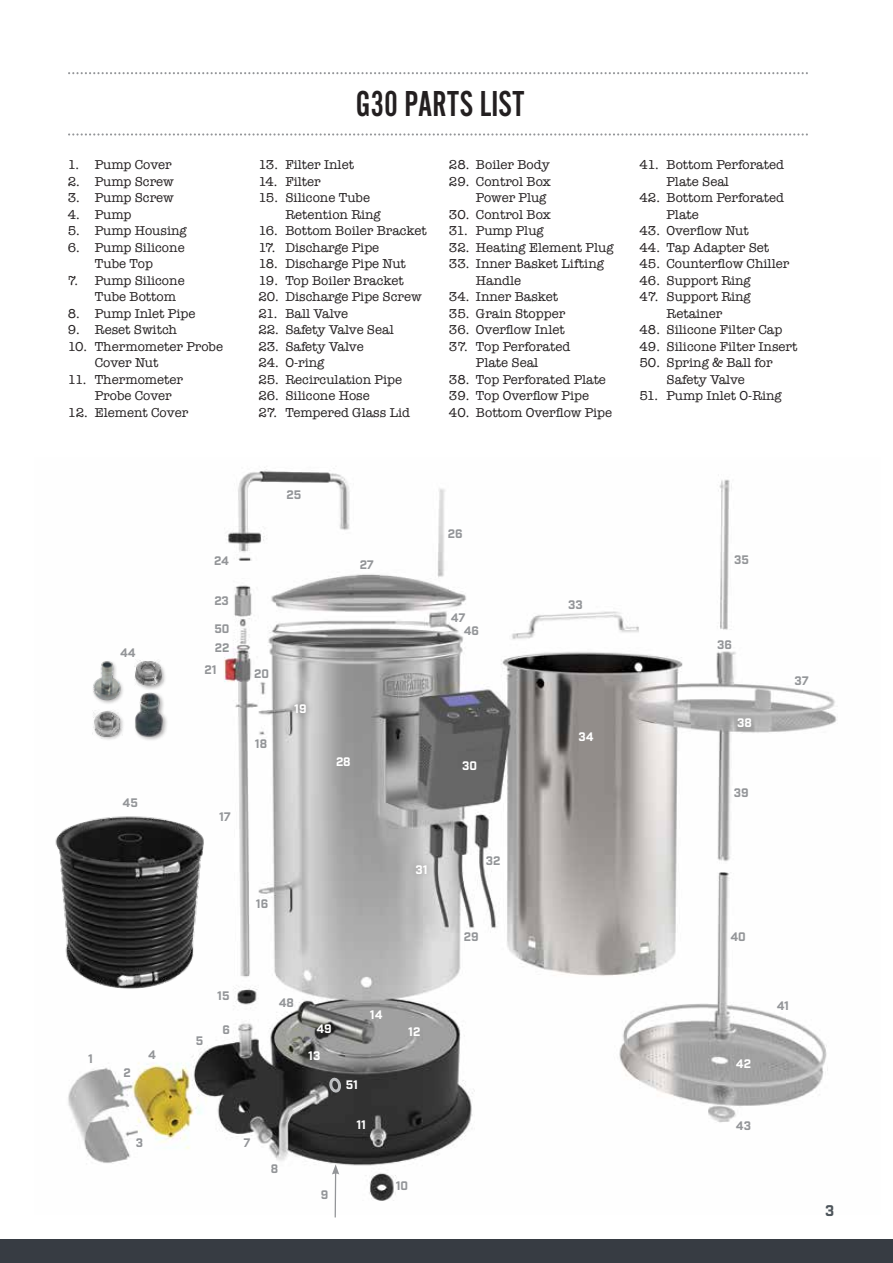
<style>
.page{position:relative;width:893px;height:1263px;background:#fff}
.page>*{position:absolute;margin:0;border:0;box-sizing:border-box;transform-origin:0 0}
.t1{font:37.5px "Alternate Got No 2 D";color:#231f20}
.t2{font:15px "Industry Inc Base";color:#4d555b}
.t3{font:13.2px/16.5px "American Typewriter";color:#231f20}
.t4{font:12px/13.2px "Industry Inc Base";color:#939598}
.t5{font:12px "Industry Inc Base";color:#fff}
</style>
<div class="page">
<div style="left:0;top:1239px;width:893px;height:24px;background:#373c43"></div>
<img style="left:68px;top:467px;width:769px;height:747px">
<hr style="left:335px;top:1172px;width:1px;height:45px;background:#939598">
<svg style="left:332px;top:1164px;width:7px;height:10px"></svg>
<div style="left:309px;top:1017px;width:30px;height:25px;background:#231f20;opacity:.75"></div>
<div style="left:409px;top:857px;width:25px;height:25px;background:#231f20;opacity:.3"></div>
<div style="left:287px;top:697px;width:27px;height:25px;background:#231f20;opacity:.5"></div>
<div style="left:134px;top:660px;width:33px;height:31px;background:#231f20;opacity:.4"></div>
<img style="left:135px;top:660px;width:28px;height:28px">
<img style="left:87px;top:655px;width:39px;height:51px">
<img style="left:131px;top:688px;width:38px;height:54px">
<div style="left:93px;top:709px;width:32px;height:32px;background:#231f20;opacity:.4"></div>
<img style="left:93px;top:709px;width:29px;height:29px">
<svg style="left:328px;top:1078px;width:15px;height:15px"></svg>
<img style="left:55px;top:796px;width:163px;height:206px">
<svg style="left:68px;top:72px;width:740px;height:2px"></svg>
<svg style="left:68px;top:133px;width:740px;height:3px"></svg>
<p class="t3" style="left:68px;top:156px;width:105px">1. Pump Cover</p>
<p class="t3" style="left:68px;top:173px;width:107px">2. Pump Screw</p>
<p class="t3" style="left:68px;top:189px;width:107px">3. Pump Screw</p>
<p class="t3" style="left:68px;top:206px;width:65px">4. Pump</p>
<p class="t3" style="left:68px;top:222px;width:121px">5. Pump Housing</p>
<p class="t3" style="left:68px;top:239px;width:118px;text-align:center">6. Pump Silicone<br>Tube Top</p>
<p class="t3" style="left:95px;top:272px;width:91px;text-indent:-27px">7. Pump Silicone<br>Tube Bottom</p>
<p class="t3" style="left:68px;top:305px;width:129px">8. Pump Inlet Pipe</p>
<p class="t3" style="left:68px;top:321px;width:111px">9. Reset Switch</p>
<p class="t3" style="left:95px;top:338px;width:130px;text-indent:-27px">10. Thermometer Probe<br>Cover Nut</p>
<p class="t3" style="left:95px;top:371px;width:90px;text-indent:-27px">11. Thermometer<br>Probe Cover</p>
<p class="t3" style="left:68px;top:404px;width:122px">12. Element Cover</p>
<h1 class="t1" style="left:356px;top:84px;width:170px">G30 PARTS LIST</h1>
<p class="t3" style="left:258px;top:156px;width:97px">13. Filter Inlet</p>
<p class="t3" style="left:258px;top:173px;width:64px">14. Filter</p>
<p class="t3" style="left:285px;top:189px;width:97px;text-indent:-27px">15. Silicone Tube<br>Retention Ring</p>
<p class="t3" style="left:258px;top:222px;width:170px">16. Bottom Boiler Bracket</p>
<p class="t3" style="left:258px;top:239px;width:122px">17. Discharge Pipe</p>
<p class="t3" style="left:258px;top:255px;width:149px">18. Discharge Pipe Nut</p>
<p class="t3" style="left:258px;top:272px;width:147px">19. Top Boiler Bracket</p>
<p class="t3" style="left:258px;top:288px;width:165px">20. Discharge Pipe Screw</p>
<p class="t3" style="left:258px;top:305px;width:91px">21. Ball Valve</p>
<p class="t3" style="left:258px;top:321px;width:137px">22. Safety Valve Seal</p>
<p class="t3" style="left:258px;top:338px;width:107px">23. Safety Valve</p>
<p class="t3" style="left:258px;top:354px;width:68px">24. O-ring</p>
<p class="t3" style="left:258px;top:371px;width:145px">25. Recirculation Pipe</p>
<p class="t3" style="left:258px;top:387px;width:113px">26. Silicone Hose</p>
<p class="t3" style="left:258px;top:404px;width:153px">27. Tempered Glass Lid</p>
<p class="t3" style="left:449px;top:156px;width:102px">28. Boiler Body</p>
<p class="t3" style="left:476px;top:173px;width:77px;text-indent:-27px">29. Control Box<br>Power Plug</p>
<p class="t3" style="left:449px;top:206px;width:104px">30. Control Box</p>
<p class="t3" style="left:449px;top:222px;width:96px">31. Pump Plug</p>
<p class="t3" style="left:449px;top:239px;width:166px">32. Heating Element Plug</p>
<p class="t3" style="left:476px;top:255px;width:130px;text-indent:-27px">33. Inner Basket Lifting<br>Handle</p>
<p class="t3" style="left:449px;top:288px;width:111px">34. Inner Basket</p>
<p class="t3" style="left:449px;top:305px;width:118px">35. Grain Stopper</p>
<p class="t3" style="left:449px;top:321px;width:117px">36. Overflow Inlet</p>
<p class="t3" style="left:449px;top:338px;width:123px;text-align:center">37. Top Perforated<br>Plate Seal</p>
<p class="t3" style="left:449px;top:371px;width:159px">38. Top Perforated Plate</p>
<p class="t3" style="left:449px;top:387px;width:142px">39. Top Overflow Pipe</p>
<p class="t3" style="left:449px;top:404px;width:165px">40. Bottom Overflow Pipe</p>
<p class="t3" style="left:666px;top:156px;width:119px;text-indent:-27px">41. Bottom Perforated<br>Plate Seal</p>
<p class="t3" style="left:666px;top:189px;width:119px;text-indent:-27px">42. Bottom Perforated<br>Plate</p>
<p class="t3" style="left:639px;top:222px;width:111px">43. Overflow Nut</p>
<p class="t3" style="left:639px;top:239px;width:131px">44. Tap Adapter Set</p>
<p class="t3" style="left:639px;top:255px;width:151px">45. Counterflow Chiller</p>
<p class="t3" style="left:639px;top:272px;width:113px">46. Support Ring</p>
<p class="t3" style="left:639px;top:288px;width:113px;text-align:center">47. Support Ring<br>Retainer</p>
<p class="t3" style="left:639px;top:321px;width:144px">48. Silicone Filter Cap</p>
<p class="t3" style="left:639px;top:338px;width:160px">49. Silicone Filter Insert</p>
<p class="t3" style="left:639px;top:354px;width:135px;text-align:center">50. Spring &amp; Ball for<br>Safety Valve</p>
<p class="t3" style="left:639px;top:387px;width:144px">51. Pump Inlet O-Ring</p>
<p class="t4" style="left:120px;top:647px;width:17px">44</p>
<p class="t4" style="left:123px;top:797px;width:17px">45</p>
<p class="t4" style="left:88px;top:1052px;width:6px">1</p>
<p class="t4" style="left:124px;top:1067px;width:9px">2</p>
<p class="t4" style="left:148px;top:1049px;width:9px">4</p>
<p class="t4" style="left:136px;top:1137px;width:9px">3</p>
<p class="t4" style="left:214px;top:555px;width:16px">24</p>
<p class="t4" style="left:214px;top:594px;width:16px">23</p>
<p class="t4" style="left:214px;top:623px;width:17px">50</p>
<p class="t4" style="left:215px;top:642px;width:16px">22</p>
<p class="t4" style="left:205px;top:663px;width:14px">21</p>
<p class="t4" style="left:286px;top:489px;width:16px">25</p>
<p class="t4" style="left:254px;top:668px;width:16px">20</p>
<p class="t4" style="left:255px;top:738px;width:14px">18</p>
<p class="t5" style="left:294px;top:702px;width:14px">19</p>
<p class="t4" style="left:219px;top:811px;width:13px">17</p>
<p class="t4" style="left:360px;top:558px;width:16px">27</p>
<p class="t5" style="left:336px;top:754px;width:16px">28</p>
<p class="t4" style="left:256px;top:897px;width:14px">16</p>
<p class="t5" style="left:415px;top:862px;width:14px">31</p>
<p class="t4" style="left:196px;top:1035px;width:9px">5</p>
<p class="t4" style="left:217px;top:989px;width:14px">15</p>
<p class="t4" style="left:222px;top:1023px;width:9px">6</p>
<p class="t4" style="left:243px;top:1137px;width:8px">7</p>
<p class="t4" style="left:279px;top:997px;width:17px">48</p>
<p class="t4" style="left:271px;top:1163px;width:9px">8</p>
<p class="t5" style="left:316px;top:1022px;width:17px">49</p>
<p class="t5" style="left:308px;top:1049px;width:14px">13</p>
<p class="t5" style="left:370px;top:1008px;width:14px">14</p>
<p class="t5" style="left:346px;top:1078px;width:14px">51</p>
<p class="t5" style="left:356px;top:1117px;width:11px">11</p>
<p class="t5" style="left:408px;top:1024px;width:14px">12</p>
<p class="t4" style="left:321px;top:1188px;width:9px">9</p>
<p class="t4" style="left:396px;top:1179px;width:14px">10</p>
<p class="t4" style="left:448px;top:528px;width:16px">26</p>
<p class="t4" style="left:464px;top:612px;width:17px;text-indent:-13px">47<br>46</p>
<p class="t5" style="left:462px;top:759px;width:16px">30</p>
<p class="t4" style="left:486px;top:855px;width:16px">32</p>
<p class="t4" style="left:464px;top:931px;width:16px">29</p>
<p class="t4" style="left:568px;top:598px;width:16px">33</p>
<p class="t5" style="left:578px;top:729px;width:17px">34</p>
<p class="t4" style="left:734px;top:554px;width:16px">35</p>
<p class="t4" style="left:717px;top:638px;width:16px">36</p>
<p class="t5" style="left:737px;top:715px;width:16px">38</p>
<p class="t4" style="left:734px;top:787px;width:16px">39</p>
<p class="t4" style="left:794px;top:674px;width:16px">37</p>
<p class="t4" style="left:730px;top:931px;width:17px">40</p>
<p class="t5" style="left:736px;top:1057px;width:17px">42</p>
<p class="t4" style="left:736px;top:1119px;width:17px">43</p>
<p class="t4" style="left:777px;top:1000px;width:14px">41</p>
<p class="t2" style="left:825px;top:1202px;width:11px">3</p>
</div>
